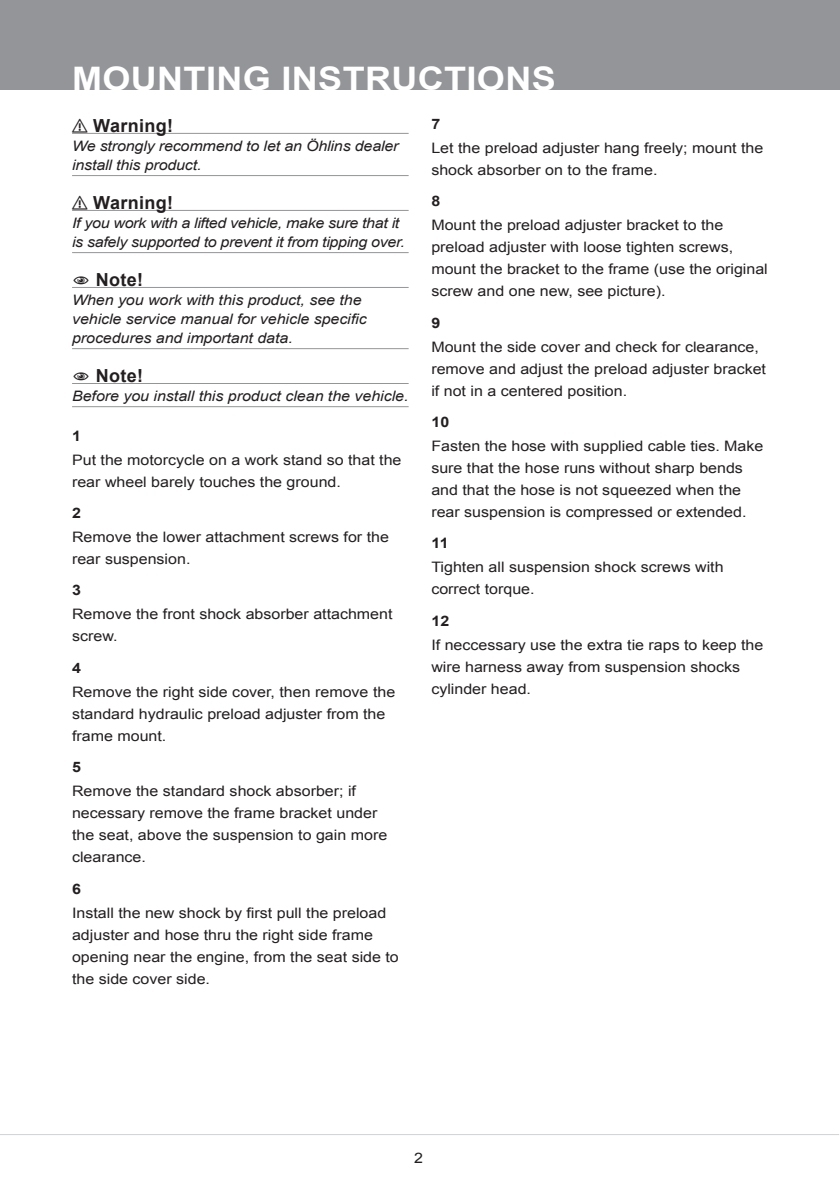
<style>
.page{position:relative;width:840px;height:1191px;background:#fff}
.page>*{position:absolute;margin:0;border:0;box-sizing:border-box;transform-origin:0 0}
._3_Header_Page_heade{font:700 32.4px "Arial";letter-spacing:.01em;color:#fff;scale:1.11 1}
.t1{font:700 18px "Arial";color:#231f20}
._6_Body_type{font:14.4px/22px "Arial";color:#231f20;scale:1.11 1}
._9_Body_Type_Italic{font:italic 14.4px/19px "Arial";letter-spacing:-.005em;color:#231f20;scale:1.11 1}
._7_Body_type_StepNo{font:700 14.4px "Arial";color:#231f20;scale:1.11 1}
</style>
<div class="page">
<div style="left:0;top:0;width:839px;height:90px;background:#939598"></div>
<hr style="left:0;top:1134px;width:838px;height:1px;background:#d1d2d4">
<hr style="left:72px;top:133px;width:336px;height:1px;background:#939598">
<hr style="left:72px;top:175px;width:336px;height:1px;background:#939598">
<hr style="left:72px;top:210px;width:336px;height:1px;background:#939598">
<hr style="left:72px;top:252px;width:336px;height:1px;background:#939598">
<hr style="left:72px;top:287px;width:336px;height:1px;background:#939598">
<hr style="left:72px;top:348px;width:336px;height:1px;background:#939598">
<hr style="left:72px;top:383px;width:336px;height:1px;background:#939598">
<hr style="left:72px;top:406px;width:336px;height:1px;background:#939598">
<p class="_3_Header_Page_heade" style="left:72px;top:57px;width:437px">MOUNTING INSTRUCTIONS</p>
<p class="t1" style="left:72px;top:113px;width:47px">⚠ WARNING!</p>
<p class="_9_Body_Type_Italic" style="left:72px;top:136px;width:295px">We strongly recommend to let an Öhlins dealer install this product.</p>
<p class="t1" style="left:72px;top:190px;width:47px">⚠ WARNING!</p>
<p class="_9_Body_Type_Italic" style="left:72px;top:213px;width:301px">If you work with a lifted vehicle, make sure that it is safely supported to prevent it from tipping over.</p>
<p class="t1" style="left:109px;top:267px;width:36px">NOT E!</p>
<p class="_9_Body_Type_Italic" style="left:72px;top:290px;width:267px">When you work with this product, see the vehicle service manual for vehicle specific procedures and important data.</p>
<p class="t1" style="left:109px;top:363px;width:36px">NOT E!</p>
<p class="_9_Body_Type_Italic" style="left:72px;top:386px;width:304px">Before you install this product clean the vehicle.</p>
<p class="_7_Body_type_StepNo" style="left:431px;top:114px;width:10px">7</p>
<p class="_6_Body_type" style="left:431px;top:137px;width:300px">Let the preload adjuster hang freely; mount the shock absorber on to the frame.</p>
<p class="_7_Body_type_StepNo" style="left:431px;top:191px;width:10px">8</p>
<p class="_6_Body_type" style="left:431px;top:214px;width:304px">Mount the preload adjuster bracket to the preload adjuster with loose tighten screws, mount the bracket to the frame (use the original screw and one new, see picture).</p>
<p class="_7_Body_type_StepNo" style="left:431px;top:313px;width:10px">9</p>
<p class="_6_Body_type" style="left:431px;top:335px;width:303px">Mount the side cover and check for clearance, remove and adjust the preload adjuster bracket if not in a centered position.</p>
<p class="_7_Body_type_StepNo" style="left:431px;top:412px;width:18px">10</p>
<p class="_6_Body_type" style="left:431px;top:435px;width:300px">Fasten the hose with supplied cable ties. Make sure that the hose runs without sharp bends and that the hose is not squeezed when the rear suspension is compressed or extended.</p>
<p class="_7_Body_type_StepNo" style="left:431px;top:533px;width:17px">11</p>
<p class="_6_Body_type" style="left:431px;top:556px;width:265px">Tighten all suspension shock screws with correct torque.</p>
<p class="_7_Body_type_StepNo" style="left:431px;top:611px;width:18px">12</p>
<p class="_6_Body_type" style="left:431px;top:633px;width:300px">If neccessary use the extra tie raps to keep the wire harness away from suspension shocks cylinder head.</p>
<p class="_7_Body_type_StepNo" style="left:72px;top:426px;width:10px">1</p>
<p class="_6_Body_type" style="left:72px;top:449px;width:298px">Put the motorcycle on a work stand so that the rear wheel barely touches the ground.</p>
<p class="_7_Body_type_StepNo" style="left:72px;top:503px;width:10px">2</p>
<p class="_6_Body_type" style="left:72px;top:526px;width:287px">Remove the lower attachment screws for the rear suspension.</p>
<p class="_7_Body_type_StepNo" style="left:72px;top:581px;width:10px">3</p>
<p class="_6_Body_type" style="left:72px;top:603px;width:290px">Remove the front shock absorber attachment screw.</p>
<p class="_7_Body_type_StepNo" style="left:72px;top:658px;width:10px">4</p>
<p class="_6_Body_type" style="left:72px;top:681px;width:292px">Remove the right side cover, then remove the standard hydraulic preload adjuster from the frame mount.</p>
<p class="_7_Body_type_StepNo" style="left:72px;top:757px;width:10px">5</p>
<p class="_6_Body_type" style="left:72px;top:780px;width:285px">Remove the standard shock absorber; if necessary remove the frame bracket under the seat, above the suspension to gain more clearance.</p>
<p class="_7_Body_type_StepNo" style="left:72px;top:879px;width:10px">6</p>
<p class="_6_Body_type" style="left:72px;top:901px;width:296px">Install the new shock by first pull the preload adjuster and hose thru the right side frame opening near the engine, from the seat side to the side cover side.</p>
<p class="_6_Body_type" style="left:414px;top:1147px;width:10px">2</p>
</div>
